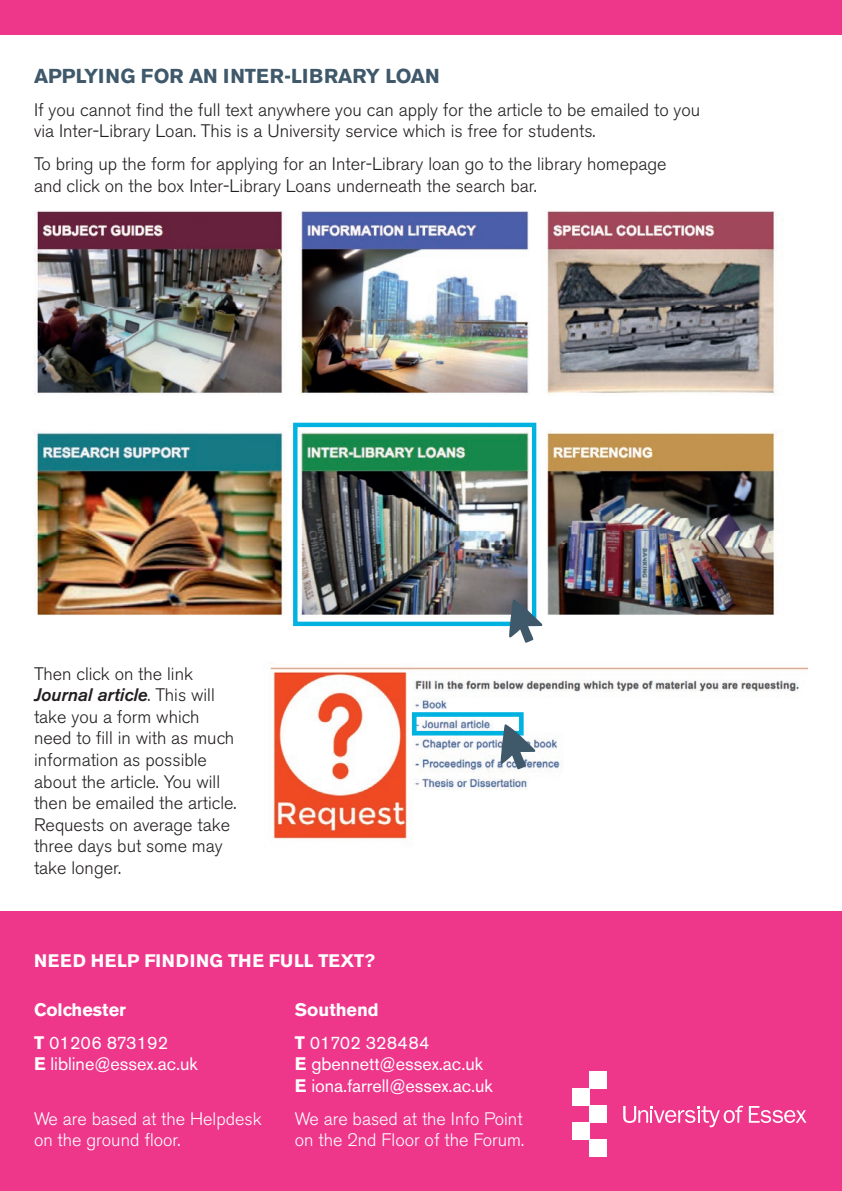
<style>
.page{position:relative;width:842px;height:1191px;background:#fff}
.page>*{position:absolute;margin:0;border:0;box-sizing:border-box;transform-origin:0 0}
.t1{font:700 20px "Akzidenz Grotesk BE";color:#3f596b}
.t2{font:300 18px/21.6px "Akzidenz Grotesk BE";color:#231f20}
.t3{font:300 18px/21.6px "Akzidenz Grotesk BE";color:#fff}
.t4{font:18px/33px "Akzidenz Grotesk BE";color:#fff}
.t5{font:700 18px "Akzidenz Grotesk BE";letter-spacing:.04em;color:#fff}
.t6{font:700 18px/33px "Akzidenz Grotesk BE";color:#fff}
.s1{font-weight:500;font-style:italic}
.s2{font-weight:700}
.s3{font-weight:400}
</style>
<div class="page">
<div style="left:0;top:912px;width:842px;height:279px;background:#ee378b"></div>
<div style="left:590px;top:1071px;width:17px;height:18px;background:#fff"></div>
<div style="left:573px;top:1089px;width:17px;height:17px;background:#fff"></div>
<div style="left:590px;top:1106px;width:17px;height:17px;background:#fff"></div>
<div style="left:573px;top:1123px;width:17px;height:17px;background:#fff"></div>
<div style="left:590px;top:1140px;width:17px;height:17px;background:#fff"></div>
<svg style="left:749px;top:1106px;width:57px;height:17px"></svg>
<svg style="left:623px;top:1105px;width:120px;height:22px"></svg>
<div style="left:0;top:0;width:842px;height:34px;background:#ee378b"></div>
<img style="left:34px;top:211px;width:742px;height:415px">
<img style="left:291px;top:420px;width:247px;height:207px">
<svg style="left:509px;top:599px;width:33px;height:44px"></svg>
<img style="left:270px;top:667px;width:538px;height:173px">
<svg style="left:410px;top:710px;width:125px;height:59px"></svg>
<p class="t1" style="left:34px;top:64px;width:407px">APPLYING FOR AN INTER-LIBRARY LOAN</p>
<p class="t2" style="left:34px;top:99px;width:668px">If you cannot find the full text anywhere you can apply for the article to be emailed to you via Inter-Library Loan. This is a University service which is free for students.</p>
<p class="t2" style="left:34px;top:154px;width:634px">To bring up the form for applying for an Inter-Library loan go to the library homepage and click on the box Inter-Library Loans underneath the search bar.</p>
<p class="t2" style="left:34px;top:663px;width:204px">Then click on the link<br><span class="s1">Journal article</span>. This will take you a form which need to fill in with as much information as possible about the article. You will then be emailed the article.<br>Requests on average take three days but some may take longer.</p>
<p class="t5" style="left:34px;top:950px;width:342px">NEED HELP FINDING THE FULL TEXT?</p>
<p class="t4" style="left:295px;top:993px;width:136px"><span class="s2">Southend<br>T</span> 01702 328484</p>
<p class="t4" style="left:295px;top:1053px;width:200px;line-height:21.6px"><span class="s2">E</span> gbennett@essex.ac.uk<br><span class="s2">E</span> iona.farrell@essex.ac.uk</p>
<p class="t3" style="left:295px;top:1108px;width:231px">We are based at the Info Point on the 2nd Floor of the Forum.</p>
<p class="t6" style="left:34px;top:993px;width:136px">Colchester<br>T <span class="s3">01206 873192</span></p>
<p class="t4" style="left:34px;top:1047px;width:165px"><span class="s2">E</span> libline@essex.ac.uk</p>
<p class="t3" style="left:34px;top:1108px;width:229px">We are based at the Helpdesk on the ground floor.</p>
</div>
